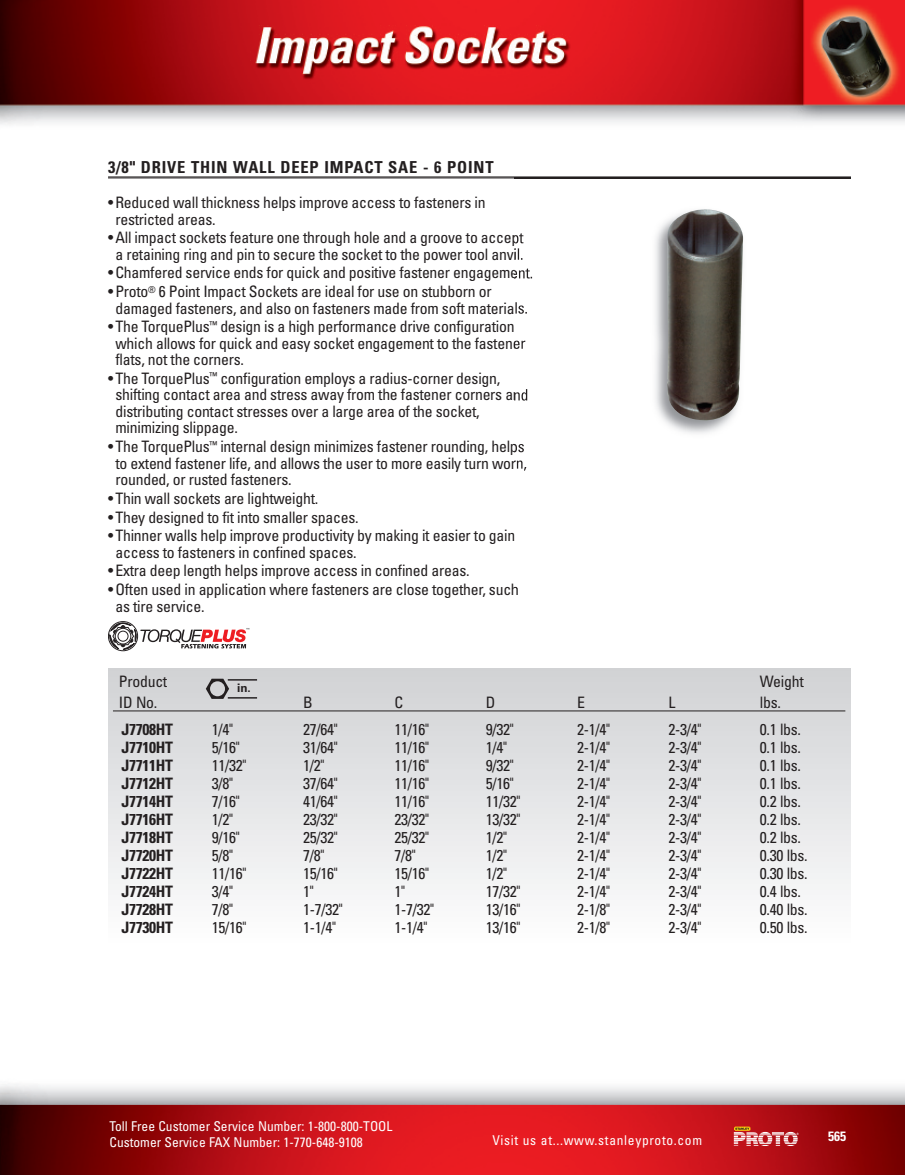
<style>
.page{position:relative;width:905px;height:1175px;background:#fff}
.page>*{position:absolute;margin:0;border:0;box-sizing:border-box;transform-origin:0 0}
.t1{font:700 condensed 16.5px "Univers";letter-spacing:.05em;color:#231f20}
.t2{font:condensed 15.75px/16.5px "Univers";letter-spacing:-.015em;color:#231f20}
.t3{font:700 condensed 15.75px "Univers";letter-spacing:-.02em;color:#231f20}
.t4{font:condensed 13.5px/16.5px "Univers";color:#fff}
.t5{font:condensed 13.5px "Univers";letter-spacing:.05em;color:#fff}
.t6{font:700 condensed 13.5px "Univers";color:#fff}
.t7{font:700 11.7px "Univers";color:#231f20}
</style>
<div class="page">
<img style="left:0;top:1084px;width:904px;height:90px">
<svg style="left:733px;top:1126px;width:65px;height:20px"></svg>
<img style="left:0;top:0;width:904px;height:124px">
<div style="left:108px;top:621px;width:30px;height:30px;border:1px solid #231f20;border-radius:50%"></div>
<svg style="left:109px;top:622px;width:140px;height:28px"></svg>
<div style="left:108px;top:669px;width:742px;height:274px;background:linear-gradient(to bottom,#cfd0d2,#fefefe)"></div>
<hr style="left:108px;top:176px;width:742px;height:1px;background:#231f20">
<hr style="left:108px;top:178px;width:742px;height:1px;background:#231f20">
<img style="left:514px;top:178px;width:337px;height:417px">
<img style="left:514px;top:178px;width:336px;height:1px">
<img style="left:666px;top:209px;width:77px;height:212px">
<svg style="left:206px;top:678px;width:51px;height:21px"></svg>
<hr style="left:113px;top:710px;width:732px;height:1px;background:#231f20">
<p class="t1" style="left:108px;top:161px;width:387px">3/8" DRIVE THIN WALL DEEP IMPACT SAE - 6 POINT</p>
<p class="t2" style="left:115px;top:195px;width:372px;text-indent:-7px">• Reduced wall thickness helps improve access to fasteners in restricted areas.</p>
<p class="t2" style="left:108px;top:231px;width:417px;text-align:center">• All impact sockets feature one through hole and a groove to accept a retaining ring and pin to secure the socket to the power tool anvil.</p>
<p class="t2" style="left:108px;top:266px;width:426px">• Chamfered service ends for quick and positive fastener engagement.</p>
<p class="t2" style="left:115px;top:284px;width:414px;text-indent:-7px">• Proto<sup>®</sup> 6 Point Impact Sockets are ideal for use on stubborn or damaged fasteners, and also on fasteners made from soft materials.</p>
<p class="t2" style="left:115px;top:320px;width:411px;text-indent:-7px">• The TorquePlus<sup>™</sup> design is a high performance drive configuration which allows for quick and easy socket engagement to the fastener flats, not the corners.</p>
<p class="t2" style="left:115px;top:371px;width:414px;text-indent:-7px">• The TorquePlus<sup>™</sup> configuration employs a radius-corner design, shifting contact area and stress away from the fastener corners and distributing contact stresses over a large area of the socket, minimizing slippage.</p>
<p class="t2" style="left:115px;top:439px;width:413px;text-indent:-7px">• The TorquePlus<sup>™</sup> internal design minimizes fastener rounding, helps to extend fastener life, and allows the user to more easily turn worn, rounded, or rusted fasteners.</p>
<p class="t2" style="left:108px;top:491px;width:212px">• Thin wall sockets are lightweight.</p>
<p class="t2" style="left:108px;top:510px;width:252px">• They designed to fit into smaller spaces.</p>
<p class="t2" style="left:115px;top:528px;width:401px;text-indent:-7px">• Thinner walls help improve productivity by making it easier to gain access to fasteners in confined spaces.</p>
<p class="t2" style="left:108px;top:564px;width:363px">• Extra deep length helps improve access in confined areas.</p>
<p class="t2" style="left:115px;top:582px;width:405px;text-indent:-7px">• Often used in application where fasteners are close together, such as tire service.</p>
<p class="t2" style="left:119px;top:672px;width:50px;line-height:21px">Product<br>ID No.</p>
<p class="t7" style="left:237px;top:684px;width:15px">in.</p>
<p class="t2" style="left:303px;top:695px;width:11px">B</p>
<p class="t2" style="left:394px;top:695px;width:10px">C</p>
<p class="t2" style="left:486px;top:695px;width:11px">D</p>
<p class="t2" style="left:577px;top:695px;width:9px">E</p>
<p class="t2" style="left:668px;top:695px;width:8px">L</p>
<p class="t2" style="left:760px;top:672px;width:45px;line-height:21px">Weight lbs.</p>
<p class="t3" style="left:122px;top:723px;width:53px">J7708HT</p>
<p class="t2" style="left:212px;top:722px;width:23px">1/4"</p>
<p class="t2" style="left:303px;top:722px;width:36px">27/64"</p>
<p class="t2" style="left:394px;top:722px;width:36px">11/16"</p>
<p class="t2" style="left:486px;top:722px;width:30px">9/32"</p>
<p class="t2" style="left:577px;top:722px;width:34px">2-1/4"</p>
<p class="t2" style="left:668px;top:722px;width:34px">2-3/4"</p>
<p class="t2" style="left:760px;top:722px;width:42px">0.1 lbs.</p>
<p class="t3" style="left:122px;top:741px;width:53px">J7710HT</p>
<p class="t2" style="left:212px;top:740px;width:30px">5/16"</p>
<p class="t2" style="left:303px;top:740px;width:36px">31/64"</p>
<p class="t2" style="left:394px;top:740px;width:36px">11/16"</p>
<p class="t2" style="left:486px;top:740px;width:23px">1/4"</p>
<p class="t2" style="left:577px;top:740px;width:34px">2-1/4"</p>
<p class="t2" style="left:668px;top:740px;width:34px">2-3/4"</p>
<p class="t2" style="left:760px;top:740px;width:42px">0.1 lbs.</p>
<p class="t3" style="left:122px;top:759px;width:53px">J7711HT</p>
<p class="t2" style="left:212px;top:758px;width:36px">11/32"</p>
<p class="t2" style="left:303px;top:758px;width:23px">1/2"</p>
<p class="t2" style="left:394px;top:758px;width:36px">11/16"</p>
<p class="t2" style="left:486px;top:758px;width:30px">9/32"</p>
<p class="t2" style="left:577px;top:758px;width:34px">2-1/4"</p>
<p class="t2" style="left:668px;top:758px;width:34px">2-3/4"</p>
<p class="t2" style="left:760px;top:758px;width:42px">0.1 lbs.</p>
<p class="t3" style="left:122px;top:777px;width:53px">J7712HT</p>
<p class="t2" style="left:212px;top:776px;width:23px">3/8"</p>
<p class="t2" style="left:303px;top:776px;width:36px">37/64"</p>
<p class="t2" style="left:394px;top:776px;width:36px">11/16"</p>
<p class="t2" style="left:486px;top:776px;width:30px">5/16"</p>
<p class="t2" style="left:577px;top:776px;width:34px">2-1/4"</p>
<p class="t2" style="left:668px;top:776px;width:34px">2-3/4"</p>
<p class="t2" style="left:760px;top:776px;width:42px">0.1 lbs.</p>
<p class="t3" style="left:122px;top:795px;width:53px">J7714HT</p>
<p class="t2" style="left:212px;top:794px;width:30px">7/16"</p>
<p class="t2" style="left:303px;top:794px;width:36px">41/64"</p>
<p class="t2" style="left:394px;top:794px;width:36px">11/16"</p>
<p class="t2" style="left:486px;top:794px;width:36px">11/32"</p>
<p class="t2" style="left:577px;top:794px;width:34px">2-1/4"</p>
<p class="t2" style="left:668px;top:794px;width:34px">2-3/4"</p>
<p class="t2" style="left:760px;top:794px;width:42px">0.2 lbs.</p>
<p class="t3" style="left:122px;top:813px;width:53px">J7716HT</p>
<p class="t2" style="left:212px;top:812px;width:23px">1/2"</p>
<p class="t2" style="left:303px;top:812px;width:36px">23/32"</p>
<p class="t2" style="left:394px;top:812px;width:36px">23/32"</p>
<p class="t2" style="left:486px;top:812px;width:36px">13/32"</p>
<p class="t2" style="left:577px;top:812px;width:34px">2-1/4"</p>
<p class="t2" style="left:668px;top:812px;width:34px">2-3/4"</p>
<p class="t2" style="left:760px;top:812px;width:42px">0.2 lbs.</p>
<p class="t3" style="left:122px;top:831px;width:53px">J7718HT</p>
<p class="t2" style="left:212px;top:830px;width:30px">9/16"</p>
<p class="t2" style="left:303px;top:830px;width:36px">25/32"</p>
<p class="t2" style="left:394px;top:830px;width:36px">25/32"</p>
<p class="t2" style="left:486px;top:830px;width:23px">1/2"</p>
<p class="t2" style="left:577px;top:830px;width:34px">2-1/4"</p>
<p class="t2" style="left:668px;top:830px;width:34px">2-3/4"</p>
<p class="t2" style="left:760px;top:830px;width:42px">0.2 lbs.</p>
<p class="t3" style="left:122px;top:849px;width:53px">J7720HT</p>
<p class="t2" style="left:212px;top:848px;width:23px">5/8"</p>
<p class="t2" style="left:303px;top:848px;width:23px">7/8"</p>
<p class="t2" style="left:394px;top:848px;width:23px">7/8"</p>
<p class="t2" style="left:486px;top:848px;width:23px">1/2"</p>
<p class="t2" style="left:577px;top:848px;width:34px">2-1/4"</p>
<p class="t2" style="left:668px;top:848px;width:34px">2-3/4"</p>
<p class="t2" style="left:760px;top:848px;width:49px">0.30 lbs.</p>
<p class="t3" style="left:122px;top:867px;width:53px">J7722HT</p>
<p class="t2" style="left:212px;top:866px;width:36px">11/16"</p>
<p class="t2" style="left:303px;top:866px;width:36px">15/16"</p>
<p class="t2" style="left:394px;top:866px;width:36px">15/16"</p>
<p class="t2" style="left:486px;top:866px;width:23px">1/2"</p>
<p class="t2" style="left:577px;top:866px;width:34px">2-1/4"</p>
<p class="t2" style="left:668px;top:866px;width:34px">2-3/4"</p>
<p class="t2" style="left:760px;top:866px;width:49px">0.30 lbs.</p>
<p class="t3" style="left:122px;top:885px;width:53px">J7724HT</p>
<p class="t2" style="left:212px;top:884px;width:23px">3/4"</p>
<p class="t2" style="left:303px;top:884px;width:12px">1"</p>
<p class="t2" style="left:394px;top:884px;width:12px">1"</p>
<p class="t2" style="left:486px;top:884px;width:36px">17/32"</p>
<p class="t2" style="left:577px;top:884px;width:34px">2-1/4"</p>
<p class="t2" style="left:668px;top:884px;width:34px">2-3/4"</p>
<p class="t2" style="left:760px;top:884px;width:42px">0.4 lbs.</p>
<p class="t3" style="left:122px;top:903px;width:53px">J7728HT</p>
<p class="t2" style="left:212px;top:902px;width:23px">7/8"</p>
<p class="t2" style="left:303px;top:902px;width:41px">1-7/32"</p>
<p class="t2" style="left:394px;top:902px;width:41px">1-7/32"</p>
<p class="t2" style="left:486px;top:902px;width:36px">13/16"</p>
<p class="t2" style="left:577px;top:902px;width:34px">2-1/8"</p>
<p class="t2" style="left:668px;top:902px;width:34px">2-3/4"</p>
<p class="t2" style="left:760px;top:902px;width:49px">0.40 lbs.</p>
<p class="t3" style="left:122px;top:921px;width:53px">J7730HT</p>
<p class="t2" style="left:212px;top:920px;width:36px">15/16"</p>
<p class="t2" style="left:303px;top:920px;width:34px">1-1/4"</p>
<p class="t2" style="left:394px;top:920px;width:34px">1-1/4"</p>
<p class="t2" style="left:486px;top:920px;width:36px">13/16"</p>
<p class="t2" style="left:577px;top:920px;width:34px">2-1/8"</p>
<p class="t2" style="left:668px;top:920px;width:34px">2-3/4"</p>
<p class="t2" style="left:760px;top:920px;width:49px">0.50 lbs.</p>
<p class="t4" style="left:110px;top:1119px;width:284px">Toll Free Customer Service Number: 1-800-800-TOOL<br>Customer Service FAX Number: 1-770-648-9108</p>
<p class="t5" style="left:492px;top:1134px;width:211px">Visit us at...www.stanleyproto.com</p>
<p class="t6" style="left:828px;top:1131px;width:19px">565</p>
</div>
